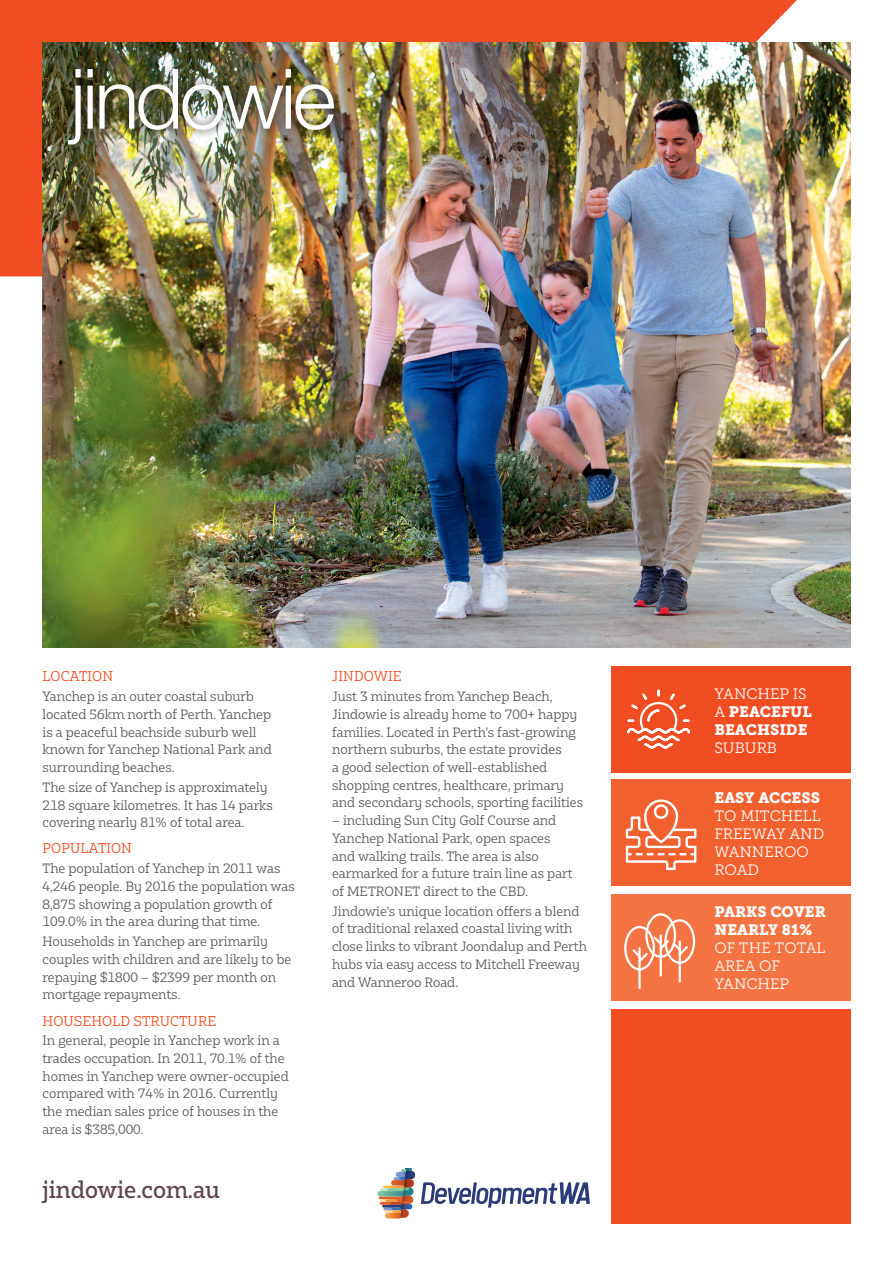
<style>
.page{position:relative;width:893px;height:1263px;background:#fff}
.page>*{position:absolute;margin:0;border:0;box-sizing:border-box;transform-origin:0 0}
.t1{font:500 22.5px "Bw Glenn Slab";color:#5e4650}
.t2{font:15px/18px "Museo Slab 300";color:#fff}
.t3{font:15px/18px "Museo Slab 900";color:#fff}
.t4{font:13.5px "Bw Glenn Slab";letter-spacing:.01em;color:#f04d22}
.t5{font:12.75px/17.7px "Bw Glenn Slab";color:#57585a}
.s1{font-family:"Museo Slab 300"}
.s2{font-family:"Museo Slab 900"}
</style>
<div class="page">
<div style="left:0;top:0;width:797px;height:276px;background:#f04d22"></div>
<img style="left:43px;top:43px;width:807px;height:605px">
<div style="left:610px;top:779px;width:240px;height:107px;background:#f1612f"></div>
<div style="left:610px;top:894px;width:240px;height:107px;background:#f37442"></div>
<div style="left:59px;top:60px;width:284px;height:94px;background:#231f20;opacity:.75"></div>
<img style="left:68px;top:69px;width:266px;height:76px">
<svg style="left:624px;top:913px;width:72px;height:77px"></svg>
<svg style="left:626px;top:799px;width:70px;height:71px"></svg>
<div style="left:610px;top:666px;width:240px;height:107px;background:#f04d22"></div>
<div style="left:610px;top:1009px;width:240px;height:214px;background:#f04d22"></div>
<svg style="left:377px;top:1168px;width:38px;height:50px"></svg>
<svg style="left:421px;top:1182px;width:169px;height:25px"></svg>
<svg style="left:627px;top:689px;width:63px;height:60px"></svg>
<p class="t4" style="left:43px;top:667px;width:72px">LOCATION</p>
<p class="t5" style="left:43px;top:687px;width:231px">Yanchep is an outer coastal suburb located 56km north of Perth. Yanchep is a peaceful beachside suburb well known for Yanchep National Park and surrounding beaches.</p>
<p class="t5" style="left:43px;top:778px;width:232px">The size of Yanchep is approximately<br>218 square kilometres. It has 14 parks covering nearly 81% of total area.</p>
<p class="t4" style="left:43px;top:839px;width:91px">POPULATION</p>
<p class="t5" style="left:43px;top:859px;width:254px">The population of Yanchep in 2011 was 4,246 people. By 2016 the population was 8,875 showing a population growth of 109.0% in the area during that time.</p>
<p class="t5" style="left:43px;top:932px;width:250px">Households in Yanchep are primarily couples with children and are likely to be repaying $1800 – $2399 per month on mortgage repayments.</p>
<p class="t4" style="left:43px;top:1011px;width:175px">HOUSEHOLD STRUCTURE</p>
<p class="t5" style="left:43px;top:1031px;width:248px">In general, people in Yanchep work in a trades occupation. In 2011, 70.1% of the homes in Yanchep were owner-occupied compared with 74% in 2016. Currently the median sales price of houses in the area is $385,000.</p>
<p class="t1" style="left:43px;top:1175px;width:179px">jindowie.com.au</p>
<p class="t4" style="left:332px;top:667px;width:71px">JINDOWIE</p>
<p class="t5" style="left:332px;top:687px;width:252px">Just 3 minutes from Yanchep Beach, Jindowie is already home to 700+ happy families. Located in Perth’s fast-growing northern suburbs, the estate provides<br>a good selection of well-established shopping centres, healthcare, primary and secondary schools, sporting facilities</p>
<p class="t5" style="left:332px;top:811px;width:242px">– including Sun City Golf Course and Yanchep National Park, open spaces and walking trails. The area is also earmarked for a future train line as part of METRONET direct to the CBD.</p>
<p class="t5" style="left:332px;top:902px;width:256px">Jindowie’s unique location offers a blend of traditional relaxed coastal living with close links to vibrant Joondalup and Perth hubs via easy access to Mitchell Freeway and Wanneroo Road.</p>
<p class="t3" style="left:714px;top:685px;width:99px"><span class="s1">YANCHEP IS<br>A</span> PEACEFUL<br>BEACHSIDE<br><span class="s1">SUBURB</span></p>
<p class="t2" style="left:714px;top:789px;width:111px"><span class="s2">EASY ACCESS<br></span>TO MITCHELL<br>FREEWAY AND<br>WANNEROO<br>ROAD</p>
<p class="t2" style="left:714px;top:903px;width:113px"><span class="s2">PARKS COVER<br>NEARLY 81%<br></span>OF THE TOTAL<br>AREA OF<br>YANCHEP</p>
</div>
